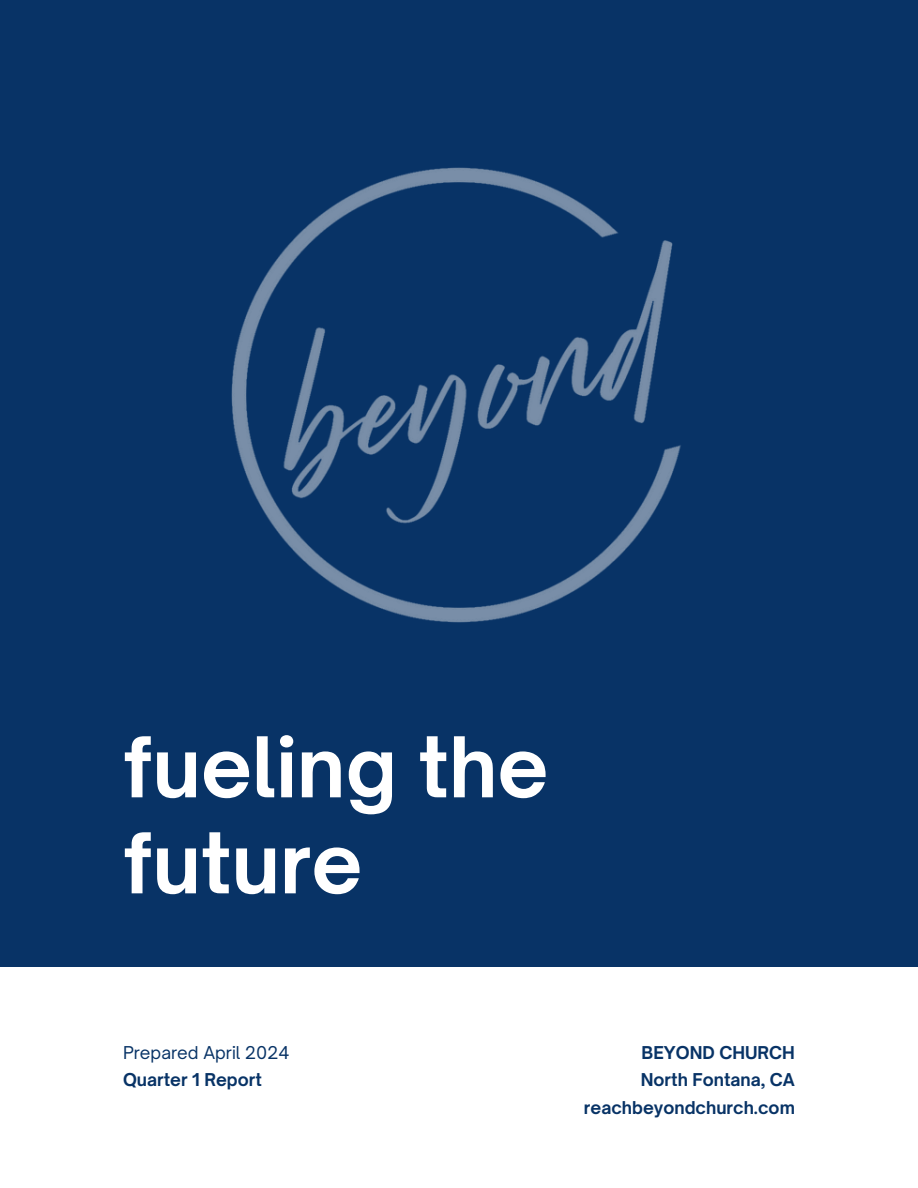
<style>
.page{position:relative;width:918px;height:1188px;background:#fff}
.page>*{position:absolute;margin:0;border:0;box-sizing:border-box;transform-origin:0 0}
.t1{font:700 79.95px/96px "Open Sauce One";color:#fff}
.t2{font:700 16.95px/27.5px "Open Sauce One";color:#083366;text-align:right}
.t3{font:16.95px "Open Sauce One";color:#083366}
</style>
<div class="page">
<div style="left:0;top:0;width:918px;height:967px;background:#083366"></div>
<img style="left:231px;top:167px;width:450px;height:456px">
<h2 class="t1" style="left:123px;top:719px;width:427px">fueling the future</h2>
<h1 class="t3" style="left:123px;top:1042px;width:168px">Prepared April 2024</h1>
<p class="t2" style="left:123px;top:1066px;width:141px">Quarter 1 Report</p>
<p class="t2" style="left:584px;top:1038px;width:213px">BEYOND CHURCH<br>North Fontana, CA reachbeyondchurch.com</p>
</div>
